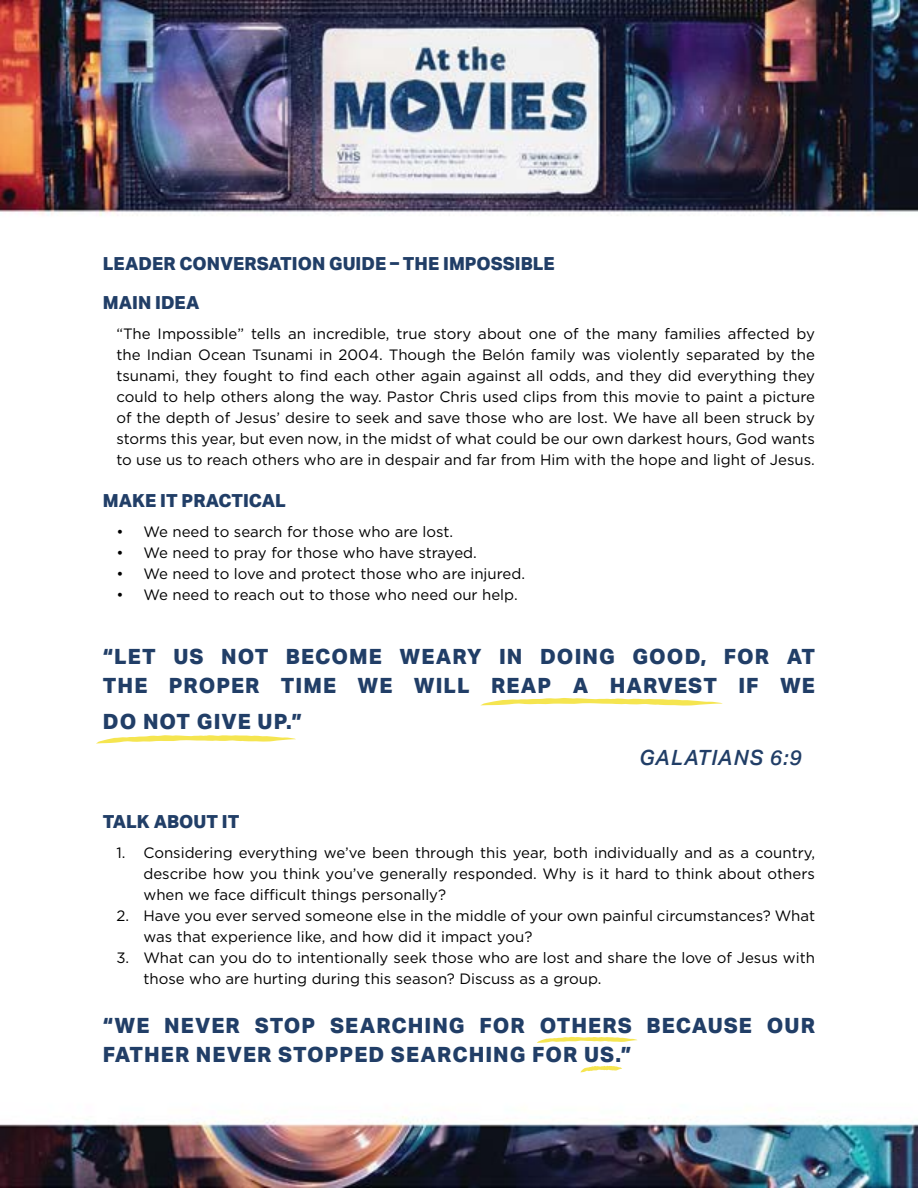
<style>
.page{position:relative;width:918px;height:1188px;background:#fff}
.page>*{position:absolute;margin:0;border:0;box-sizing:border-box;transform-origin:0 0}
.t1{font:800 21px/28.5px "Aktiv Grotesk";letter-spacing:.05em;color:#213e67}
.t2{font:italic 500 21px "Aktiv Grotesk";letter-spacing:.05em;color:#213e67}
.t3{font:800 18px/39px "Aktiv Grotesk";color:#213e67}
.t4{font:15px/21px "Gotham";color:#000;text-align:justify}
</style>
<div class="page">
<img style="left:0;top:0;width:918px;height:1188px">
<svg style="left:480px;top:698px;width:243px;height:8px"></svg>
<svg style="left:537px;top:1037px;width:100px;height:6px"></svg>
<svg style="left:580px;top:1066px;width:42px;height:6px"></svg>
<svg style="left:96px;top:735px;width:200px;height:9px"></svg>
<p class="t3" style="left:103px;top:244px;width:453px">LEADER CONVERSATION GUIDE – THE IMPOSSIBLE<br>MAIN IDEA</p>
<p class="t4" style="left:116px;top:323px;width:700px">“The Impossible” tells an incredible, true story about one of the many families affected by the Indian Ocean Tsunami in 2004. Though the Belón family was violently separated by the tsunami, they fought to find each other again against all odds, and they did everything they could to help others along the way. Pastor Chris used clips from this movie to paint a picture of the depth of Jesus’ desire to seek and save those who are lost. We have all been struck by storms this year, but even now, in the midst of what could be our own darkest hours, God wants to use us to reach others who are in despair and far from Him with the hope and light of Jesus.</p>
<p class="t3" style="left:103px;top:481px;width:184px">MAKE IT PRACTICAL</p>
<p class="t4" style="left:116px;top:521px;width:338px">• We need to search for those who are lost.</p>
<p class="t4" style="left:116px;top:542px;width:362px">• We need to pray for those who have strayed.</p>
<p class="t4" style="left:116px;top:563px;width:410px">• We need to love and protect those who are injured.</p>
<p class="t4" style="left:116px;top:584px;width:403px">• We need to reach out to those who need our help.</p>
<h1 class="t1" style="left:103px;top:643px;width:714px">“LET US NOT BECOME WEARY IN DOING GOOD, FOR AT<br>THE PROPER TIME WE WILL REAP A HARVEST IF WE</h1>
<h1 class="t1" style="left:103px;top:707px;width:201px">DO NOT GIVE UP.”</h1>
<h1 class="t2" style="left:639px;top:745px;width:164px">GALATIANS 6:9</h1>
<p class="t3" style="left:103px;top:802px;width:138px">TALK ABOUT IT</p>
<p class="t4" style="left:143px;top:842px;width:673px;text-indent:-27px">1. Considering everything we’ve been through this year, both individually and as a country, describe how you think you’ve generally responded. Why is it hard to think about others when we face difficult things personally?</p>
<p class="t4" style="left:143px;top:905px;width:673px;text-indent:-27px">2. Have you ever served someone else in the middle of your own painful circumstances? What was that experience like, and how did it impact you?</p>
<p class="t4" style="left:143px;top:947px;width:673px;text-indent:-27px">3. What can you do to intentionally seek those who are lost and share the love of Jesus with those who are hurting during this season? Discuss as a group.</p>
<h1 class="t1" style="left:103px;top:1012px;width:714px">“WE NEVER STOP SEARCHING FOR OTHERS BECAUSE OUR<br>FATHER NEVER STOPPED SEARCHING FOR US.”</h1>
</div>
